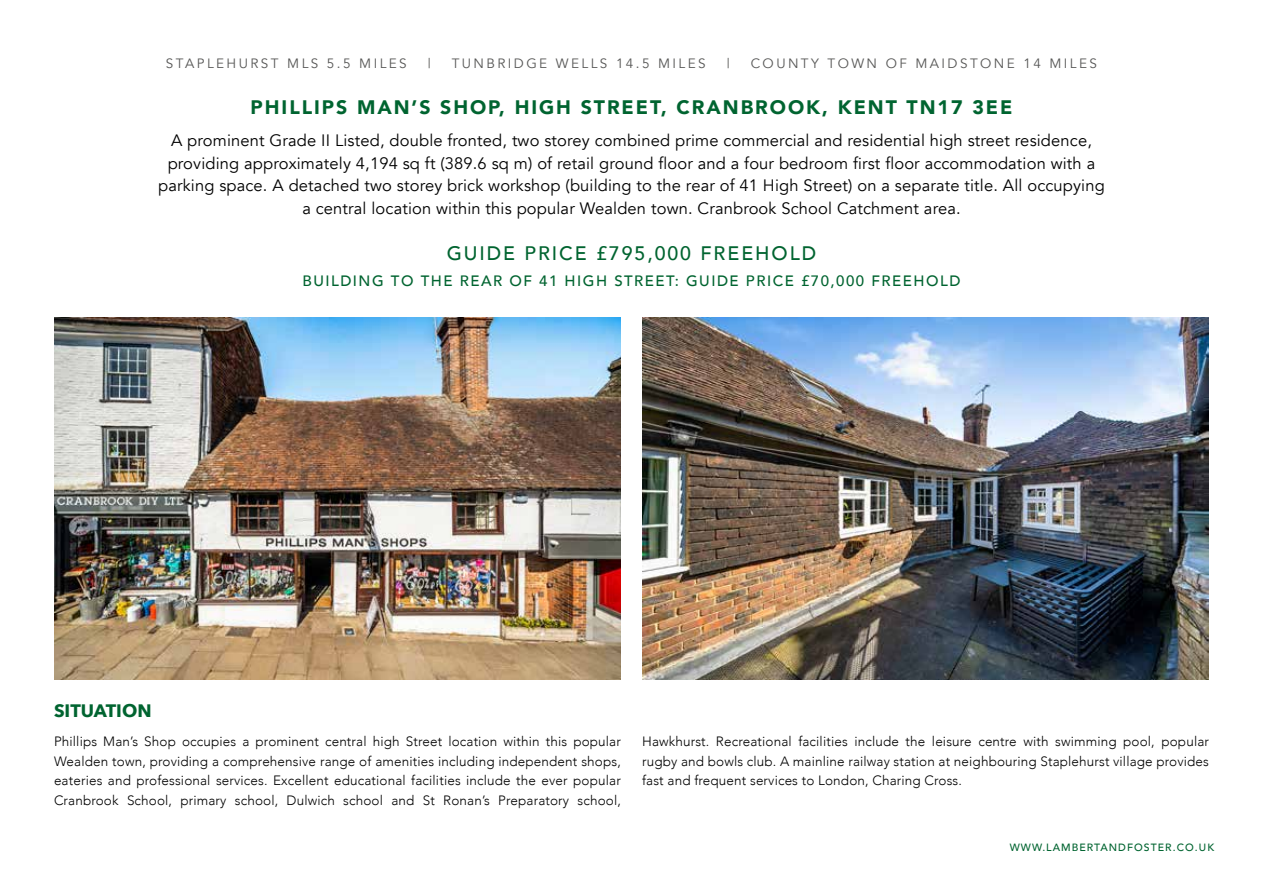
<style>
.page{position:relative;width:1263px;height:893px;background:#fff}
.page>*{position:absolute;margin:0;border:0;box-sizing:border-box;transform-origin:0 0}
.t1{font:900 19.5px "Avenir";letter-spacing:.1em;color:#006430}
.t2{font:500 19.5px "Avenir";letter-spacing:.1em;color:#006430}
.t3{font:700 18px "Avenir Next";color:#006430}
.t4{font:16.5px/22.5px "Avenir";letter-spacing:.01em;color:#000;text-align:center}
.t5{font:500 15px "Avenir";letter-spacing:.1em;color:#006430}
.t6{font:300 13.5px/19.5px "Avenir";letter-spacing:.01em;color:#000;text-align:justify}
.t7{font:13.5px "Avenir";letter-spacing:.18em;color:#575756}
.t8{font:500 10.5px "Avenir";letter-spacing:.1em;color:#006430}
</style>
<div class="page">
<img style="left:642px;top:318px;width:567px;height:361px">
<img style="left:54px;top:318px;width:567px;height:361px">
<p class="t7" style="left:166px;top:55px;width:242px">STAPLEHURST MLS 5.5 MILES</p>
<p class="t7" style="left:428px;top:55px;width:4px">|</p>
<p class="t7" style="left:452px;top:55px;width:255px">TUNBRIDGE WELLS 14.5 MILES</p>
<p class="t7" style="left:727px;top:55px;width:4px">|</p>
<p class="t7" style="left:751px;top:55px;width:348px">COUNTY TOWN OF MAIDSTONE 14 MILES</p>
<h1 class="t1" style="left:251px;top:91px;width:763px">PHILLIPS MAN’S SHOP, HIGH STREET, CRANBROOK, KENT TN17 3EE</h1>
<p class="t4" style="left:158px;top:130px;width:948px">A prominent Grade II Listed, double fronted, two storey combined prime commercial and residential high street residence, providing approximately 4,194 sq ft (389.6 sq m) of retail ground floor and a four bedroom first floor accommodation with a parking space. A detached two storey brick workshop (building to the rear of 41 High Street) on a separate title. All occupying a central location within this popular Wealden town. Cranbrook School Catchment area.</p>
<h1 class="t2" style="left:447px;top:236px;width:371px">GUIDE PRICE £795,000 FREEHOLD</h1>
<p class="t5" style="left:302px;top:267px;width:660px">BUILDING TO THE REAR OF 41 HIGH STREET: GUIDE PRICE £70,000 FREEHOLD</p>
<h2 class="t3" style="left:54px;top:695px;width:99px">SITUATION</h2>
<p class="t6" style="left:54px;top:732px;width:568px">Phillips Man’s Shop occupies a prominent central high Street location within this popular Wealden town, providing a comprehensive range of amenities including independent shops, eateries and professional services. Excellent educational facilities include the ever popular Cranbrook School, primary school, Dulwich school and St Ronan’s Preparatory school,</p>
<p class="t6" style="left:642px;top:732px;width:568px">Hawkhurst. Recreational facilities include the leisure centre with swimming pool, popular rugby and bowls club. A mainline railway station at neighbouring Staplehurst village provides fast and frequent services to London, Charing Cross.</p>
<p class="t8" style="left:1010px;top:838px;width:206px">WWW.LAMBERTANDFOSTER.CO.UK</p>
</div>
